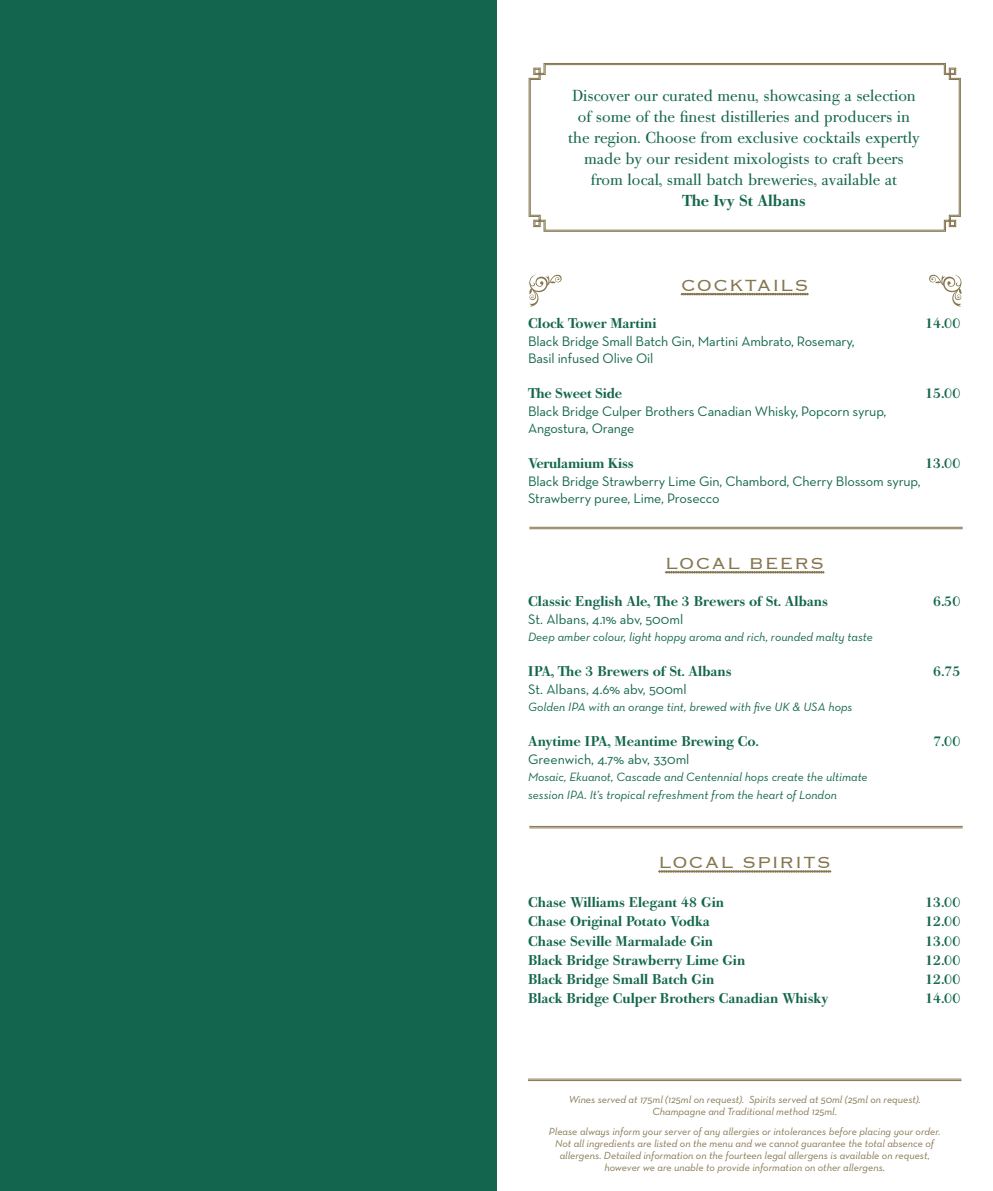
<style>
.page{position:relative;width:993px;height:1191px;background:#fff}
.page>*{position:absolute;margin:0;border:0;box-sizing:border-box;transform-origin:0 0}
.t1{font:300 21px "Copperplate";letter-spacing:.045em;color:#85764f}
.t2{font:15.75px/21px "Bodoni Old Face BE";color:#13664d;text-align:center}
.t3{font:500 15.75px "Bodoni Old Face BE";color:#13664d}
.t4{font:500 14px "Bodoni Old Face BE";color:#13664d}
.t5{font:14px/17.5px "Neutra Text";letter-spacing:-.01em;color:#13664d}
.t6{font:italic 12.25px/17.5px "Neutra Text";color:#13664d}
.t7{font:italic 10.5px/12.2px "Neutra Text";color:#85764f;text-align:center}
</style>
<div class="page">
<div style="left:0;top:0;width:496px;height:1191px;background:#13664d"></div>
<hr style="left:528px;top:1078px;width:433px;height:1px;background:#85764f">
<hr style="left:528px;top:1080px;width:433px;height:1px;background:#85764f">
<svg style="left:680px;top:293px;width:128px;height:2px"></svg>
<svg style="left:665px;top:571px;width:159px;height:2px"></svg>
<svg style="left:658px;top:870px;width:172px;height:2px"></svg>
<svg style="left:529px;top:274px;width:32px;height:33px"></svg>
<svg style="left:929px;top:274px;width:32px;height:33px"></svg>
<hr style="left:529px;top:527px;width:433px;height:1px;background:#85764f">
<hr style="left:529px;top:528px;width:433px;height:1px;background:#85764f">
<hr style="left:529px;top:826px;width:433px;height:1px;background:#85764f">
<hr style="left:529px;top:827px;width:433px;height:1px;background:#85764f">
<svg style="left:528px;top:63px;width:432px;height:169px;background:#a89e83"></svg>
<svg style="left:530px;top:64px;width:429px;height:166px"></svg>
<p class="t2" style="left:568px;top:85px;width:353px">Discover our curated menu, showcasing a selection of some of the finest distilleries and producers in the region. Choose from exclusive cocktails expertly made by our resident mixologists to craft beers from local, small batch breweries, available at</p>
<h2 class="t3" style="left:682px;top:190px;width:125px">The Ivy St Albans</h2>
<h1 class="t1" style="left:680px;top:271px;width:129px">COCKTAILS</h1>
<h3 class="t4" style="left:528px;top:315px;width:130px">Clock Tower Martini</h3>
<h3 class="t4" style="left:924px;top:315px;width:37px">14.00</h3>
<h3 class="t5" style="left:528px;top:332px;width:328px">Black Bridge Small Batch Gin, Martini Ambrato, Rosemary,<br>Basil infused Olive Oil</h3>
<h3 class="t4" style="left:528px;top:385px;width:96px">The Sweet Side</h3>
<h3 class="t4" style="left:924px;top:385px;width:37px">15.00</h3>
<h3 class="t5" style="left:528px;top:402px;width:360px">Black Bridge Culper Brothers Canadian Whisky, Popcorn syrup,<br>Angostura, Orange</h3>
<h3 class="t4" style="left:528px;top:455px;width:107px">Verulamium Kiss</h3>
<h3 class="t4" style="left:924px;top:455px;width:37px">13.00</h3>
<h3 class="t5" style="left:528px;top:472px;width:394px">Black Bridge Strawberry Lime Gin, Chambord, Cherry Blossom syrup,<br>Strawberry puree, Lime, Prosecco</h3>
<h1 class="t1" style="left:665px;top:549px;width:160px">LOCAL BEERS</h1>
<h3 class="t4" style="left:528px;top:593px;width:301px">Classic English Ale, The 3 Brewers of St. Albans</h3>
<h3 class="t4" style="left:932px;top:593px;width:29px">6.50</h3>
<h3 class="t5" style="left:528px;top:610px;width:157px">St. Albans, 4.1% abv, 500ml</h3>
<p class="t6" style="left:528px;top:628px;width:346px">Deep amber colour, light hoppy aroma and rich, rounded malty taste</p>
<h3 class="t4" style="left:528px;top:663px;width:205px">IPA, The 3 Brewers of St. Albans</h3>
<h3 class="t4" style="left:932px;top:663px;width:29px">6.75</h3>
<h3 class="t5" style="left:528px;top:680px;width:160px">St. Albans, 4.6% abv, 500ml</h3>
<p class="t6" style="left:528px;top:698px;width:326px">Golden IPA with an orange tint, brewed with five UK &amp; USA hops</p>
<h3 class="t4" style="left:528px;top:733px;width:232px">Anytime IPA, Meantime Brewing Co.</h3>
<h3 class="t4" style="left:932px;top:733px;width:29px">7.00</h3>
<h3 class="t5" style="left:528px;top:750px;width:163px">Greenwich, 4.7% abv, 330ml</h3>
<p class="t6" style="left:528px;top:768px;width:341px">Mosaic, Ekuanot, Cascade and Centennial hops create the ultimate session IPA. It’s tropical refreshment from the heart of London</p>
<h1 class="t1" style="left:658px;top:848px;width:174px">LOCAL SPIRITS</h1>
<h3 class="t4" style="left:528px;top:893px;width:197px">Chase Williams Elegant 48 Gin</h3>
<h3 class="t4" style="left:924px;top:893px;width:37px">13.00</h3>
<h3 class="t4" style="left:528px;top:913px;width:183px">Chase Original Potato Vodka</h3>
<h3 class="t4" style="left:924px;top:913px;width:37px">12.00</h3>
<h3 class="t4" style="left:528px;top:932px;width:186px">Chase Seville Marmalade Gin</h3>
<h3 class="t4" style="left:924px;top:932px;width:37px">13.00</h3>
<h3 class="t4" style="left:528px;top:951px;width:219px">Black Bridge Strawberry Lime Gin</h3>
<h3 class="t4" style="left:924px;top:951px;width:37px">12.00</h3>
<h3 class="t4" style="left:528px;top:970px;width:188px">Black Bridge Small Batch Gin</h3>
<h3 class="t4" style="left:924px;top:970px;width:37px">12.00</h3>
<h3 class="t4" style="left:528px;top:990px;width:302px">Black Bridge Culper Brothers Canadian Whisky</h3>
<h3 class="t4" style="left:924px;top:990px;width:37px">14.00</h3>
<p class="t7" style="left:568px;top:1092px;width:353px">Wines served at 175ml (125ml on request). Spirits served at 50ml (25ml on request).<br>Champagne and Traditional method 125ml.</p>
<p class="t7" style="left:548px;top:1124px;width:393px">Please always inform your server of any allergies or intolerances before placing your order.<br>Not all ingredients are listed on the menu and we cannot guarantee the total absence of allergens. Detailed information on the fourteen legal allergens is available on request, however we are unable to provide information on other allergens.</p>
</div>
